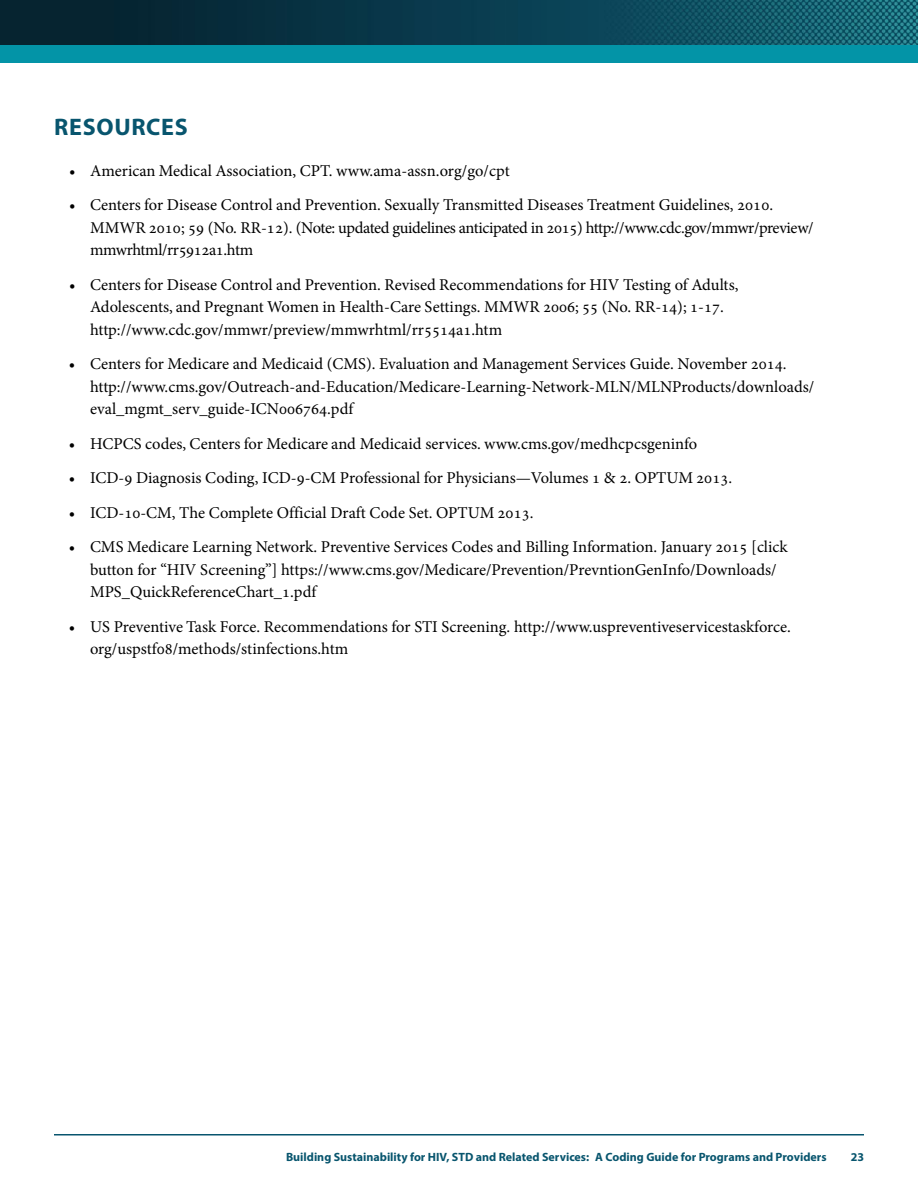
<style>
.page{position:relative;width:918px;height:1188px;background:#fff}
.page>*{position:absolute;margin:0;border:0;box-sizing:border-box;transform-origin:0 0}
.t1{font:700 24px "Myriad Pro";letter-spacing:.03em;color:#08556e}
.t2{font:16.5px/22.5px "Minion Pro";color:#000}
.t3{font:700 12px "Myriad Pro";color:#08556e}
</style>
<div class="page">
<div style="left:0;top:40px;width:918px;height:23px;background:#0394a7"></div>
<hr style="left:54px;top:1134px;width:810px;height:2px;background:#08556e">
<div style="left:0;top:0;width:918px;height:45px;background:#062430"></div>
<img style="left:218px;top:0;width:700px;height:45px">
<h1 class="t1" style="left:54px;top:111px;width:135px">RESOURCES</h1>
<p class="t2" style="left:69px;top:159px;width:442px">• American Medical Association, CPT. www.ama‐assn.org/go/cpt</p>
<p class="t2" style="left:90px;top:194px;width:725px;text-indent:-21px">• Centers for Disease Control and Prevention. Sexually Transmitted Diseases Treatment Guidelines, 2010.<br>MMWR 2010; 59 (No. RR‐12). (Note: updated guidelines anticipated in 2015) http://www.cdc.gov/mmwr/preview/ mmwrhtml/rr5912a1.htm</p>
<p class="t2" style="left:90px;top:273px;width:650px;text-indent:-21px">• Centers for Disease Control and Prevention. Revised Recommendations for HIV Testing of Adults,<br>Adolescents, and Pregnant Women in Health‐Care Settings. MMWR 2006; 55 (No. RR‐14); 1‐17. http://www.cdc.gov/mmwr/preview/mmwrhtml/rr5514a1.htm</p>
<p class="t2" style="left:90px;top:353px;width:726px;text-indent:-21px">• Centers for Medicare and Medicaid (CMS). Evaluation and Management Services Guide. November 2014. http://www.cms.gov/Outreach-and-Education/Medicare-Learning-Network-MLN/MLNProducts/downloads/ eval_mgmt_serv_guide-ICN006764.pdf</p>
<p class="t2" style="left:69px;top:432px;width:630px">• HCPCS codes, Centers for Medicare and Medicaid services. www.cms.gov/medhcpcsgeninfo</p>
<p class="t2" style="left:69px;top:467px;width:665px">• ICD‐9 Diagnosis Coding, ICD‐9‐CM Professional for Physicians—Volumes 1 &amp; 2. OPTUM 2013.</p>
<p class="t2" style="left:69px;top:501px;width:466px">• ICD‐10‐CM, The Complete Official Draft Code Set. OPTUM 2013.</p>
<p class="t2" style="left:90px;top:536px;width:699px;text-indent:-21px">• CMS Medicare Learning Network. Preventive Services Codes and Billing Information. January 2015 [click button for “HIV Screening”] https://www.cms.gov/Medicare/Prevention/PrevntionGenInfo/Downloads/<br>MPS_QuickReferenceChart_1.pdf</p>
<p class="t2" style="left:90px;top:615px;width:702px;text-indent:-21px">• US Preventive Task Force. Recommendations for STI Screening. http://www.uspreventiveservicestaskforce. org/uspstf08/methods/stinfections.htm</p>
<p class="t3" style="left:286px;top:1149px;width:542px">Building Sustainability for HIV, STD and Related Services: A Coding Guide for Programs and Providers</p>
<p class="t3" style="left:851px;top:1149px;width:15px">23</p>
</div>
